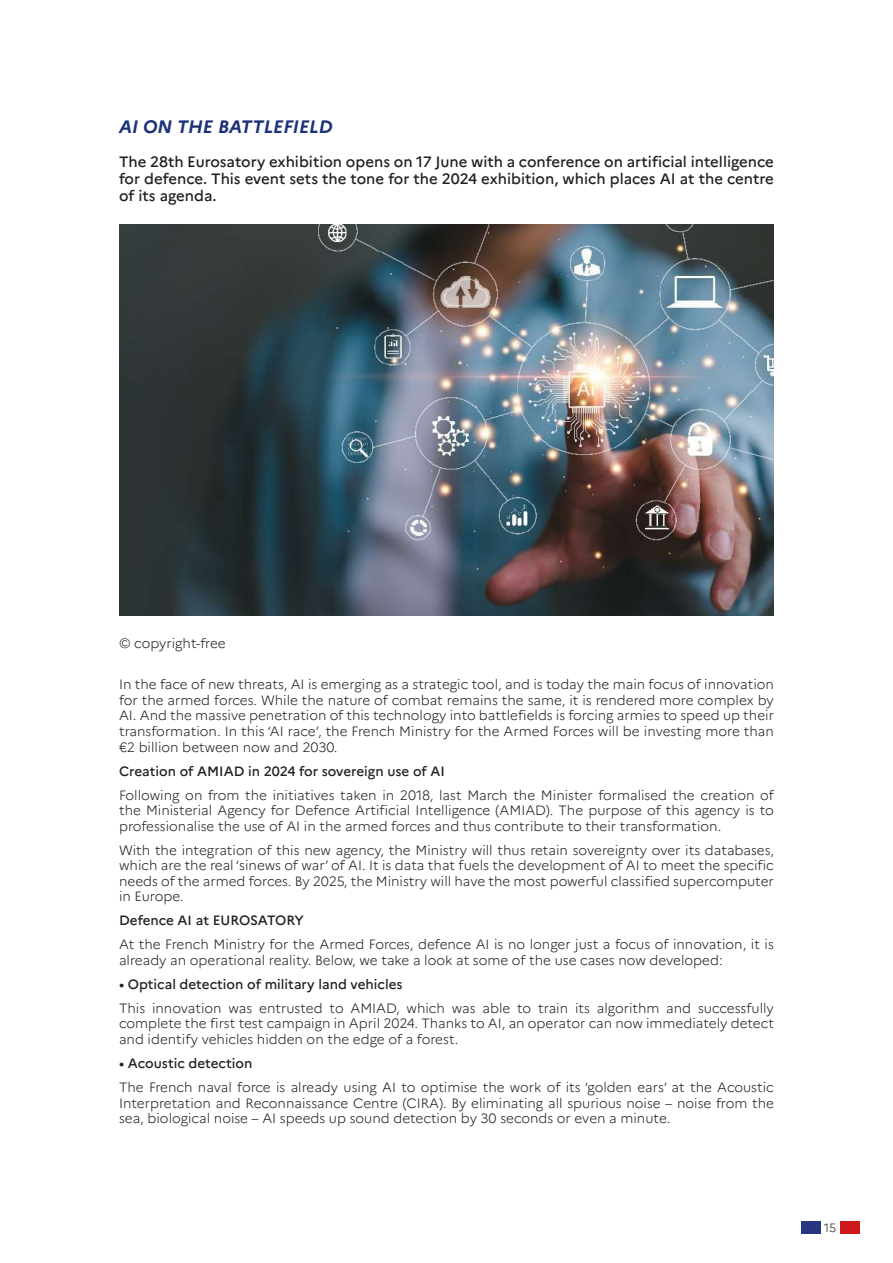
<style>
.page{position:relative;width:893px;height:1263px;background:#fff}
.page>*{position:absolute;margin:0;border:0;box-sizing:border-box;transform-origin:0 0}
.t1{font:italic 700 18px "Marianne";color:#1c3177}
.t2{font:500 15px/17.2px "Marianne";color:#231f20;text-align:justify}
.t3{font:300 13.5px/15.5px "Marianne";color:#231f20;text-align:justify}
.t4{font:500 13.5px "Marianne";color:#231f20}
.t5{font:300 12px "Marianne";color:#231f20}
</style>
<div class="page">
<div style="left:801px;top:1221px;width:19px;height:12px;background:#273583"></div>
<div style="left:840px;top:1221px;width:20px;height:12px;background:#cd1719"></div>
<img style="left:119px;top:225px;width:655px;height:391px">
<h1 class="t1" style="left:119px;top:112px;width:215px">AI ON THE BATTLEFIELD</h1>
<p class="t2" style="left:119px;top:153px;width:656px">The 28th Eurosatory exhibition opens on 17 June with a conference on artificial intelligence for defence. This event sets the tone for the 2024 exhibition, which places AI at the centre of its agenda.</p>
<p class="t3" style="left:119px;top:636px;width:108px">© copyright-free</p>
<p class="t3" style="left:119px;top:677px;width:656px">In the face of new threats, AI is emerging as a strategic tool, and is today the main focus of innovation for the armed forces. While the nature of combat remains the same, it is rendered more complex by AI. And the massive penetration of this technology into battlefields is forcing armies to speed up their transformation. In this ‘AI race’, the French Ministry for the Armed Forces will be investing more than €2 billion between now and 2030.</p>
<p class="t4" style="left:119px;top:762px;width:327px">Creation of AMIAD in 2024 for sovereign use of AI</p>
<p class="t3" style="left:119px;top:787px;width:656px">Following on from the initiatives taken in 2018, last March the Minister formalised the creation of the Ministerial Agency for Defence Artificial Intelligence (AMIAD). The purpose of this agency is to professionalise the use of AI in the armed forces and thus contribute to their transformation.</p>
<p class="t3" style="left:119px;top:842px;width:656px">With the integration of this new agency, the Ministry will thus retain sovereignty over its databases, which are the real ‘sinews of war’ of AI. It is data that fuels the development of AI to meet the specific needs of the armed forces. By 2025, the Ministry will have the most powerful classified supercomputer in Europe.</p>
<p class="t4" style="left:119px;top:912px;width:186px">Defence AI at EUROSATORY</p>
<p class="t3" style="left:119px;top:937px;width:656px">At the French Ministry for the Armed Forces, defence AI is no longer just a focus of innovation, it is already an operational reality. Below, we take a look at some of the use cases now developed:</p>
<p class="t4" style="left:119px;top:976px;width:285px">• Optical detection of military land vehicles</p>
<p class="t3" style="left:119px;top:1000px;width:656px">This innovation was entrusted to AMIAD, which was able to train its algorithm and successfully complete the first test campaign in April 2024. Thanks to AI, an operator can now immediately detect and identify vehicles hidden on the edge of a forest.</p>
<p class="t4" style="left:119px;top:1055px;width:135px">• Acoustic detection</p>
<p class="t3" style="left:119px;top:1079px;width:656px">The French naval force is already using AI to optimise the work of its ‘golden ears’ at the Acoustic Interpretation and Reconnaissance Centre (CIRA). By eliminating all spurious noise – noise from the sea, biological noise – AI speeds up sound detection by 30 seconds or even a minute.</p>
<p class="t5" style="left:824px;top:1220px;width:14px">15</p>
</div>
